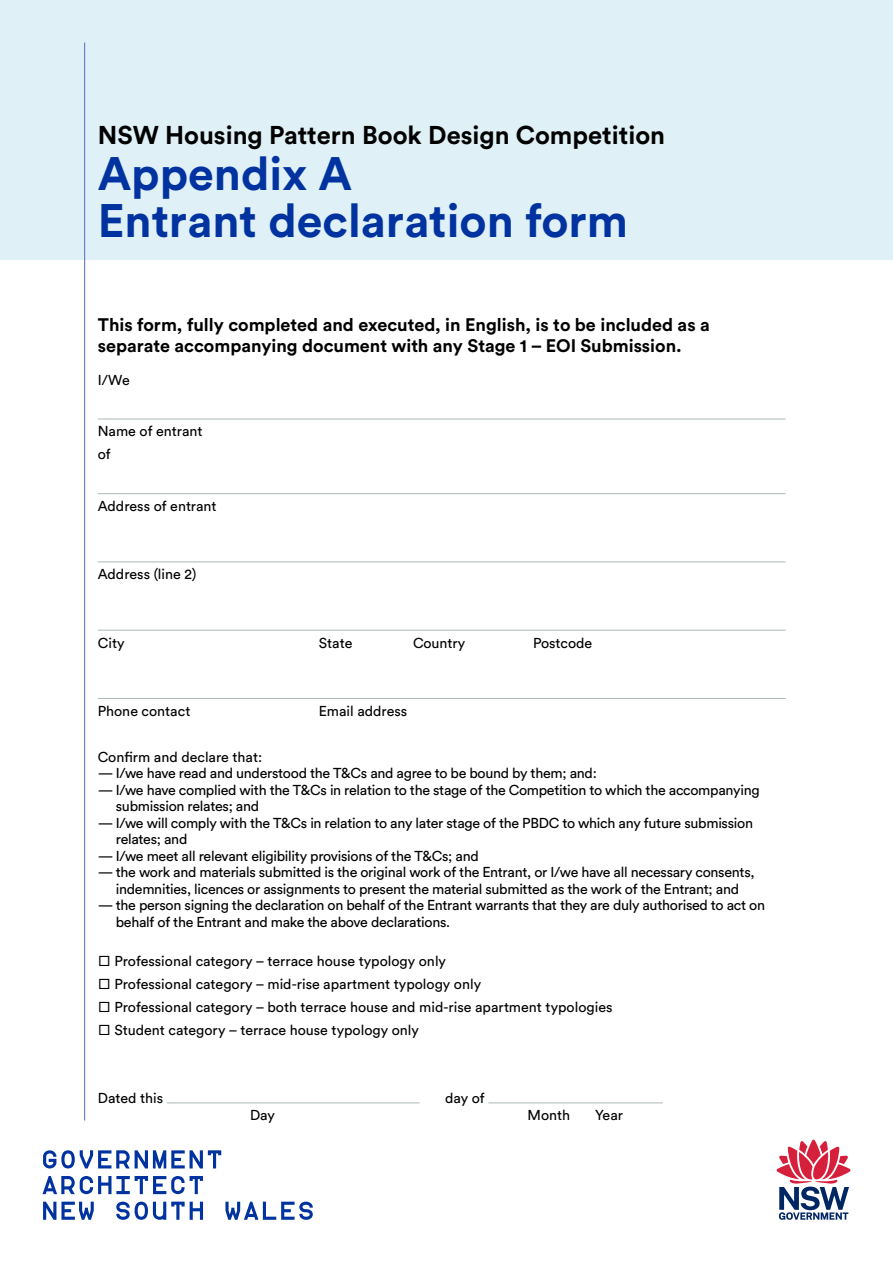
<style>
.page{position:relative;width:893px;height:1263px;background:#fff}
.page>*{position:absolute;margin:0;border:0;box-sizing:border-box;transform-origin:0 0}
.GA_ADVICE_Heading{font:700 46.5px/46.5px "Circular Std";color:#0033a0}
.GA_ADVICE_Heading-2{font:700 25.5px "Circular Std";color:#000}
.GA_ADVICE_Introtext{font:700 18px/20.2px "Circular Std";color:#000}
.GA_ADVICE_Body{font:14.25px/16.5px "Circular Std";letter-spacing:-.02em;color:#000}
.GA_ADVICE_Body-2{font:14.25px "Circular Std";color:#000}
</style>
<div class="page">
<div style="left:0;top:0;width:893px;height:259px;background:#dff0f6"></div>
<hr style="left:84px;top:43px;width:1px;height:1077px;background:#5769bd">
<svg style="left:43px;top:1202px;width:51px;height:18px"></svg>
<svg style="left:225px;top:1201px;width:88px;height:19px"></svg>
<svg style="left:43px;top:1150px;width:178px;height:18px"></svg>
<svg style="left:43px;top:1176px;width:160px;height:18px"></svg>
<svg style="left:116px;top:1201px;width:87px;height:19px"></svg>
<svg style="left:777px;top:1140px;width:73px;height:80px"></svg>
<hr style="left:98px;top:419px;width:688px;height:1px;background:#abbab7">
<hr style="left:98px;top:493px;width:688px;height:1px;background:#abbab7">
<hr style="left:98px;top:561px;width:688px;height:1px;background:#abbab7">
<hr style="left:98px;top:630px;width:688px;height:1px;background:#abbab7">
<hr style="left:98px;top:698px;width:688px;height:1px;background:#abbab7">
<hr style="left:167px;top:1102px;width:253px;height:1px;background:#abb9b7">
<hr style="left:488px;top:1102px;width:175px;height:1px;background:#abb9b7">
<p class="GA_ADVICE_Heading-2" style="left:98px;top:118px;width:569px">NSW Housing Pattern Book Design Competition</p>
<p class="GA_ADVICE_Heading" style="left:98px;top:150px;width:532px">Appendix A<br>Entrant declaration form</p>
<p class="GA_ADVICE_Introtext" style="left:98px;top:315px;width:613px">This form, fully completed and executed, in English, is to be included as a separate accompanying document with any Stage 1 – EOI Submission.</p>
<p class="GA_ADVICE_Body" style="left:98px;top:371px;width:33px">I/We</p>
<p class="GA_ADVICE_Body-2" style="left:98px;top:423px;width:106px">Name of entrant</p>
<p class="GA_ADVICE_Body" style="left:98px;top:446px;width:15px">of</p>
<p class="GA_ADVICE_Body-2" style="left:98px;top:497px;width:120px">Address of entrant</p>
<p class="GA_ADVICE_Body-2" style="left:98px;top:566px;width:100px">Address (line 2)</p>
<p class="GA_ADVICE_Body" style="left:98px;top:634px;width:28px">City</p>
<p class="GA_ADVICE_Body" style="left:319px;top:634px;width:35px">State</p>
<p class="GA_ADVICE_Body-2" style="left:413px;top:634px;width:54px">Country</p>
<p class="GA_ADVICE_Body-2" style="left:533px;top:634px;width:61px">Postcode</p>
<p class="GA_ADVICE_Body-2" style="left:98px;top:702px;width:94px">Phone contact</p>
<p class="GA_ADVICE_Body-2" style="left:319px;top:702px;width:90px">Email address</p>
<p class="GA_ADVICE_Body-2" style="left:98px;top:748px;width:166px">Confirm and declare that:</p>
<p class="GA_ADVICE_Body" style="left:98px;top:765px;width:501px">— I/we have read and understood the T&amp;Cs and agree to be bound by them; and:</p>
<p class="GA_ADVICE_Body" style="left:116px;top:781px;width:645px;text-indent:-18px">— I/we have complied with the T&amp;Cs in relation to the stage of the Competition to which the accompanying submission relates; and</p>
<p class="GA_ADVICE_Body" style="left:116px;top:814px;width:639px;text-indent:-18px">— I/we will comply with the T&amp;Cs in relation to any later stage of the PBDC to which any future submission relates; and</p>
<p class="GA_ADVICE_Body" style="left:98px;top:847px;width:382px">— I/we meet all relevant eligibility provisions of the T&amp;Cs; and</p>
<p class="GA_ADVICE_Body" style="left:98px;top:864px;width:658px;text-align:center">— the work and materials submitted is the original work of the Entrant, or I/we have all necessary consents, indemnities, licences or assignments to present the material submitted as the work of the Entrant; and</p>
<p class="GA_ADVICE_Body" style="left:116px;top:897px;width:651px;text-indent:-18px">— the person signing the declaration on behalf of the Entrant warrants that they are duly authorised to act on behalf of the Entrant and make the above declarations.</p>
<p class="GA_ADVICE_Body-2" style="left:98px;top:952px;width:350px">□ Professional category – terrace house typology only</p>
<p class="GA_ADVICE_Body-2" style="left:98px;top:975px;width:385px">□ Professional category – mid-rise apartment typology only</p>
<p class="GA_ADVICE_Body-2" style="left:98px;top:998px;width:516px">□ Professional category – both terrace house and mid-rise apartment typologies</p>
<p class="GA_ADVICE_Body-2" style="left:98px;top:1021px;width:323px">□ Student category – terrace house typology only</p>
<p class="GA_ADVICE_Body-2" style="left:98px;top:1089px;width:67px">Dated this</p>
<p class="GA_ADVICE_Body" style="left:445px;top:1090px;width:41px">day of</p>
<p class="GA_ADVICE_Body" style="left:250px;top:1107px;width:27px">Day</p>
<p class="GA_ADVICE_Body" style="left:528px;top:1107px;width:44px">Month</p>
<p class="GA_ADVICE_Body" style="left:595px;top:1107px;width:29px">Year</p>
</div>
